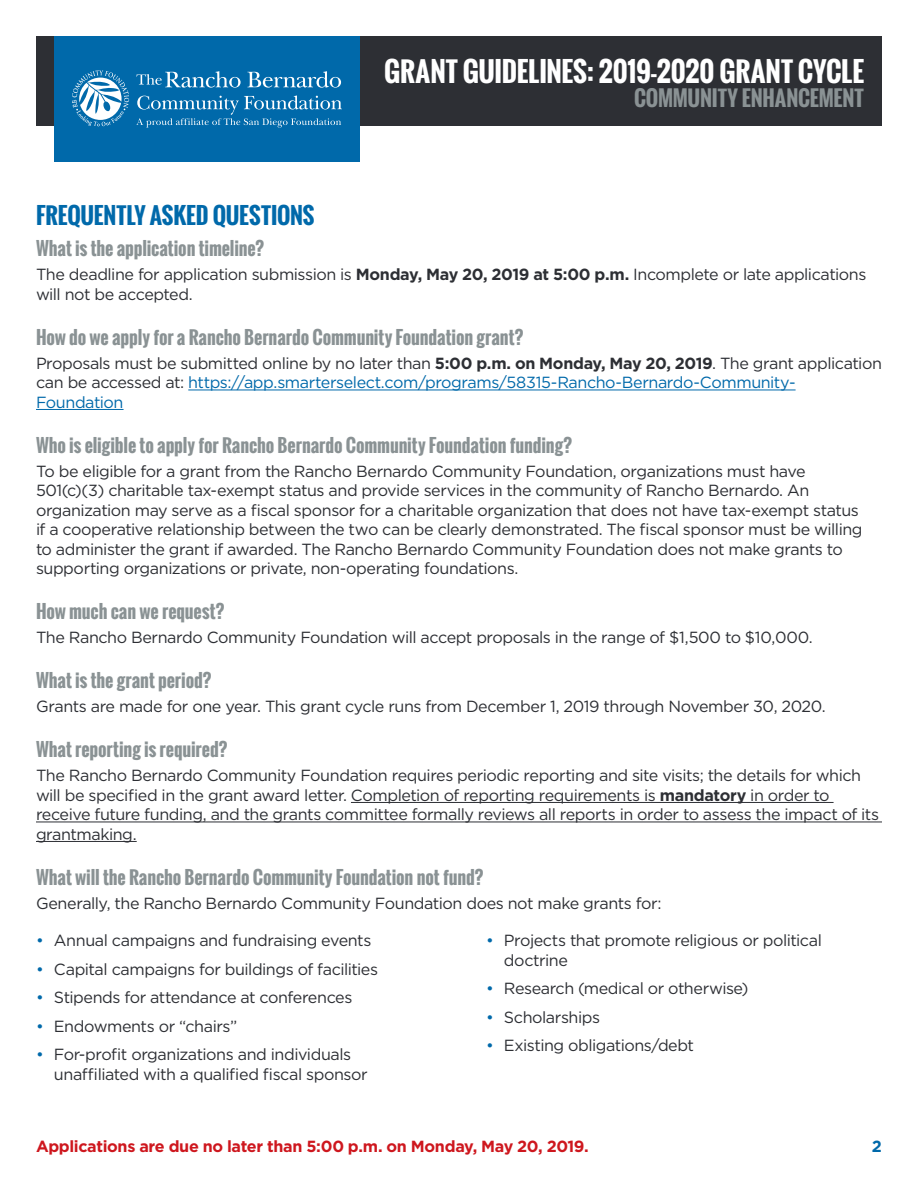
<style>
.page{position:relative;width:918px;height:1188px;background:#fff}
.page>*{position:absolute;margin:0;border:0;box-sizing:border-box;transform-origin:0 0}
.t1{font:700 27px "Oswald";letter-spacing:-.005em;color:#fff}
.t2{font:700 22.5px "Oswald";letter-spacing:-.005em;color:#0069aa}
.t3{font:700 21px "Oswald";letter-spacing:-.01em;color:#8a9294}
.t4{font:700 18px "Oswald";letter-spacing:-.01em;color:#8a9294}
.t5{font:16.2px/19.5px "Gotham";letter-spacing:-.025em;color:#2d2f34}
.t6{font:16.2px/19.5px "Gotham";letter-spacing:-.025em;color:#0069aa}
.t7{font:700 16.2px "Gotham";letter-spacing:-.02em;color:#ce171e}
.t8{font:700 16.2px "Gotham";color:#0069aa}
.s1{font-weight:700}
.s2{color:#2d2f34}
.s3{font-weight:700;color:#2d2f34}
.s4{color:#0069aa}
</style>
<div class="page">
<div style="left:36px;top:36px;width:846px;height:89px;background:#2d2f34"></div>
<div style="left:54px;top:36px;width:306px;height:126px;background:#0069aa"></div>
<svg style="left:137px;top:71px;width:104px;height:17px"></svg>
<svg style="left:247px;top:71px;width:94px;height:17px"></svg>
<svg style="left:136px;top:95px;width:206px;height:33px"></svg>
<svg style="left:72px;top:70px;width:57px;height:56px"></svg>
<hr style="left:188px;top:390px;width:608px;height:1px;background:#0069aa">
<hr style="left:36px;top:409px;width:88px;height:1px;background:#0069aa">
<hr style="left:351px;top:802px;width:483px;height:1px;background:#2d2f34">
<hr style="left:36px;top:822px;width:846px;height:1px;background:#2d2f34">
<hr style="left:36px;top:841px;width:101px;height:1px;background:#2d2f34">
<h1 class="t1" style="left:384px;top:51px;width:481px">GRANT GUIDELINES: 2019-2020 GRANT CYCLE</h1>
<p class="t3" style="left:634px;top:82px;width:231px">COMMUNITY ENHANCEMENT</p>
<h2 class="t2" style="left:36px;top:198px;width:280px">FREQUENTLY ASKED QUESTIONS</h2>
<p class="t4" style="left:36px;top:235px;width:229px">What is the application timeline?</p>
<p class="t5" style="left:36px;top:265px;width:832px">The deadline for application submission is <span class="s1">Monday, May 20, 2019 at 5:00 p.m.</span> Incomplete or late applications will not be accepted.</p>
<p class="t4" style="left:36px;top:324px;width:489px">How do we apply for a Rancho Bernardo Community Foundation grant?</p>
<p class="t6" style="left:36px;top:353px;width:847px"><span class="s2">Proposals must be submitted online by no later than</span> <span class="s3">5:00 p.m. on Monday, May 20, 2019</span><span class="s2">. The grant application can be accessed at:</span> https://app.smarterselect.com/programs/58315-Rancho-Bernardo-Community-<br>Foundation</p>
<p class="t4" style="left:36px;top:432px;width:538px">Who is eligible to apply for Rancho Bernardo Community Foundation funding?</p>
<p class="t5" style="left:36px;top:461px;width:828px">To be eligible for a grant from the Rancho Bernardo Community Foundation, organizations must have 501(c)(3) charitable tax-exempt status and provide services in the community of Rancho Bernardo. An organization may serve as a fiscal sponsor for a charitable organization that does not have tax-exempt status if a cooperative relationship between the two can be clearly demonstrated. The fiscal sponsor must be willing to administer the grant if awarded. The Rancho Bernardo Community Foundation does not make grants to supporting organizations or private, non-operating foundations.</p>
<p class="t4" style="left:36px;top:598px;width:190px">How much can we request?</p>
<p class="t5" style="left:36px;top:628px;width:778px">The Rancho Bernardo Community Foundation will accept proposals in the range of $1,500 to $10,000.</p>
<p class="t4" style="left:36px;top:667px;width:177px">What is the grant period?</p>
<p class="t5" style="left:36px;top:697px;width:791px">Grants are made for one year. This grant cycle runs from December 1, 2019 through November 30, 2020.</p>
<p class="t4" style="left:36px;top:736px;width:193px">What reporting is required?</p>
<p class="t5" style="left:36px;top:766px;width:845px">The Rancho Bernardo Community Foundation requires periodic reporting and site visits; the details for which will be specified in the grant award letter. Completion of reporting requirements is <span class="s1">mandatory</span> in order to receive future funding, and the grants committee formally reviews all reports in order to assess the impact of its grantmaking.</p>
<p class="t4" style="left:36px;top:864px;width:449px">What will the Rancho Bernardo Community Foundation not fund?</p>
<p class="t5" style="left:36px;top:893px;width:627px">Generally, the Rancho Bernardo Community Foundation does not make grants for:</p>
<p class="t5" style="left:36px;top:931px;width:337px"><span class="s4">•</span> Annual campaigns and fundraising events</p>
<p class="t5" style="left:36px;top:959px;width:344px"><span class="s4">•</span> Capital campaigns for buildings of facilities</p>
<p class="t5" style="left:36px;top:988px;width:318px"><span class="s4">•</span> Stipends for attendance at conferences</p>
<p class="t5" style="left:36px;top:1016px;width:203px"><span class="s4">•</span> Endowments or “chairs”</p>
<p class="t5" style="left:54px;top:1045px;width:315px;text-indent:-18px"><span class="s4">•</span> For-profit organizations and individuals unaffiliated with a qualified fiscal sponsor</p>
<p class="t5" style="left:504px;top:931px;width:320px;text-indent:-18px"><span class="s4">•</span> Projects that promote religious or political doctrine</p>
<p class="t5" style="left:486px;top:978px;width:264px"><span class="s4">•</span> Research (medical or otherwise)</p>
<p class="t5" style="left:486px;top:1007px;width:116px"><span class="s4">•</span> Scholarships</p>
<p class="t5" style="left:486px;top:1035px;width:210px"><span class="s4">•</span> Existing obligations/debt</p>
<p class="t7" style="left:36px;top:1136px;width:554px">Applications are due no later than 5:00 p.m. on Monday, May 20, 2019.</p>
<p class="t8" style="left:872px;top:1136px;width:12px">2</p>
</div>
